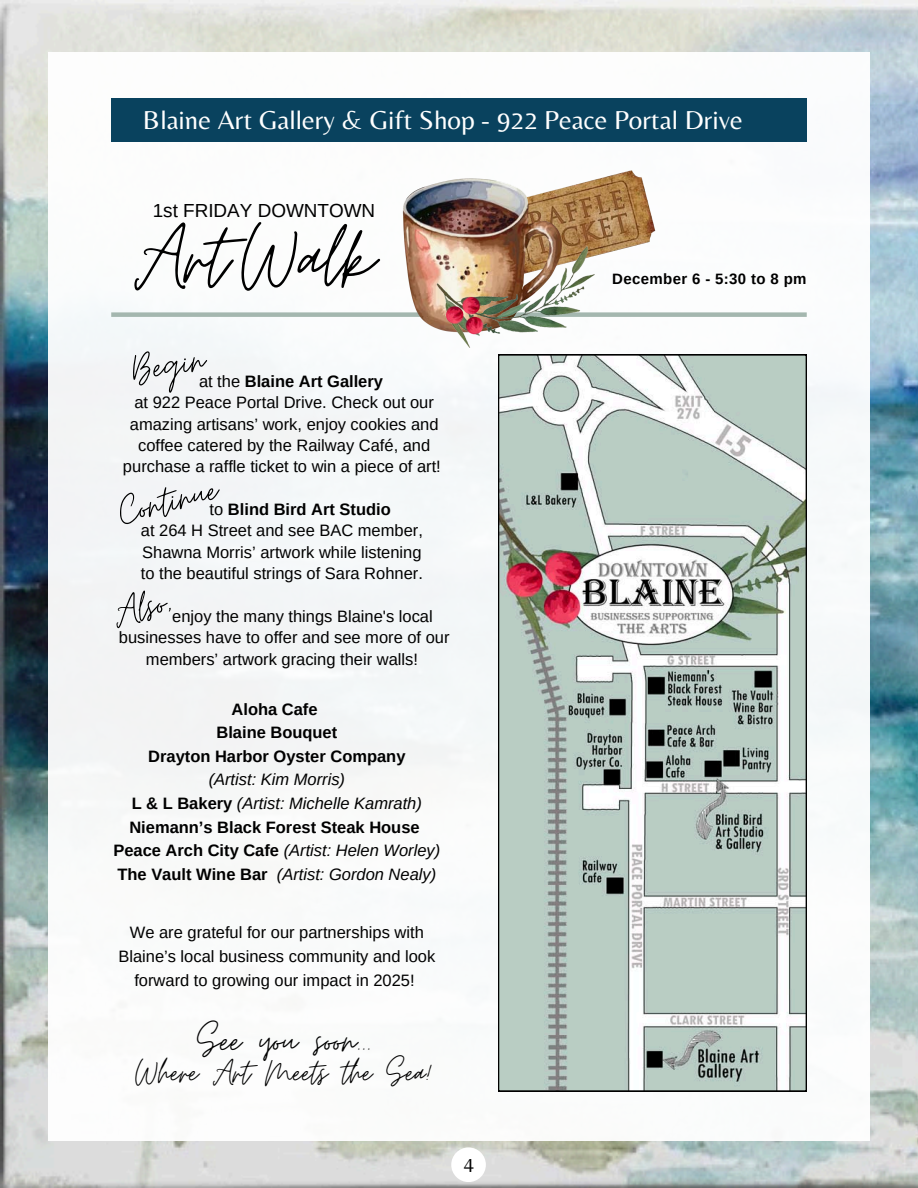
<style>
.page{position:relative;width:918px;height:1188px;background:#fff}
.page>*{position:absolute;margin:0;border:0;box-sizing:border-box;transform-origin:0 0}
.t1{font:97.8px "Moon Time";color:#000}
.t2{font:46.35px "Moon Time";color:#000}
.t3{font:45.6px "Moon Time";color:#000}
.t4{font:38.85px "Moon Time";color:#000}
.t5{font:27px "Belleza";color:#fff}
.t6{font:19.5px "Belleza";color:#000}
.t7{font:18.9px "Arimo";color:#000}
.t8{font:16.5px/21.3px "Arimo";color:#000;text-align:center}
.t9{font:italic 16.5px "Arimo";color:#000}
.t10{font:700 16.5px "Arimo";color:#000}
.t11{font:700 15px "Arimo";letter-spacing:.025em;color:#000}
.s1{font-weight:400}
.s2{font-weight:700;font-style:normal}
</style>
<div class="page">
<img style="left:0;top:0;width:918px;height:1188px">
<div style="left:48px;top:52px;width:822px;height:1089px;background:#fff"></div>
<div style="left:111px;top:99px;width:696px;height:43px;background:#09425e"></div>
<div style="left:111px;top:312px;width:696px;height:5px;background:#a4b7af"></div>
<svg style="left:498px;top:355px;width:308px;height:736px"></svg>
<img style="left:564px;top:170px;width:92px;height:85px">
<img style="left:400px;top:178px;width:164px;height:141px">
<img style="left:422px;top:242px;width:177px;height:106px">
<div style="left:451px;top:1147px;width:35px;height:35px;background:#fff;border-radius:50%"></div>
<h4 class="t5" style="left:143px;top:104px;width:601px">Blaine Art Gallery &amp; Gift Shop - 922 Peace Portal Drive</h4>
<h5 class="t7" style="left:153px;top:200px;width:224px">1st FRIDAY DOWNTOWN</h5>
<h1 class="t1" style="left:134px;top:198px;width:242px">ArtWalk</h1>
<p class="t2" style="left:128px;top:343px;width:75px;rotate:-9deg">Begin</p>
<h1 class="t10" style="left:199px;top:372px;width:186px"><span class="s1">at the</span> Blaine Art Gallery</h1>
<p class="t8" style="left:123px;top:392px;width:319px">at 922 Peace Portal Drive. Check out our amazing artisans’ work, enjoy cookies and coffee catered by the Railway Café, and purchase a raffle ticket to win a piece of art!</p>
<h6 class="t10" style="left:210px;top:500px;width:183px"><span class="s1">to</span> Blind Bird Art Studio</h6>
<p class="t8" style="left:141px;top:520px;width:284px">at 264 H Street and see BAC member,</p>
<h2 class="t8" style="left:142px;top:541px;width:281px">Shawna Morris’ artwork while listening</h2>
<p class="t8" style="left:141px;top:563px;width:284px">to the beautiful strings of Sara Rohner.</p>
<p class="t8" style="left:172px;top:606px;width:262px">enjoy the many things Blaine's local</p>
<p class="t8" style="left:119px;top:627px;width:332px">businesses have to offer and see more of our</p>
<p class="t8" style="left:146px;top:648px;width:274px">members’ artwork gracing their walls!</p>
<p class="t2" style="left:113px;top:486px;width:102px;rotate:-14deg">Continue</p>
<p class="t2" style="left:108px;top:586px;width:60px;rotate:-12deg">Also,</p>
<p class="t10" style="left:232px;top:700px;width:88px">Aloha Cafe</p>
<p class="t10" style="left:216px;top:723px;width:122px">Blaine Bouquet</p>
<p class="t10" style="left:148px;top:747px;width:259px">Drayton Harbor Oyster Company</p>
<h2 class="t9" style="left:209px;top:770px;width:138px">(Artist: Kim Morris)</h2>
<h2 class="t9" style="left:132px;top:794px;width:292px"><span class="s2">L &amp; L Bakery</span> (Artist: Michelle Kamrath)</h2>
<p class="t10" style="left:129px;top:818px;width:292px">Niemann’s Black Forest Steak House</p>
<p class="t9" style="left:113px;top:841px;width:328px"><span class="s2">Peace Arch City Cafe</span> (Artist: Helen Worley)</p>
<p class="t9" style="left:117px;top:865px;width:320px"><span class="s2">The Vault Wine Bar</span> (Artist: Gordon Nealy)</p>
<p class="t8" style="left:118px;top:921px;width:319px;line-height:23.7px">We are grateful for our partnerships with<br>Blaine’s local business community and look forward to growing our impact in 2025!</p>
<p class="t3" style="left:197px;top:1013px;width:176px">See you soon...</p>
<p class="t4" style="left:135px;top:1049px;width:299px">Where Art Meets the Sea!</p>
<p class="t6" style="left:464px;top:1152px;width:11px">4</p>
<p class="t11" style="left:612px;top:271px;width:196px">December 6 - 5:30 to 8 pm</p>
</div>
